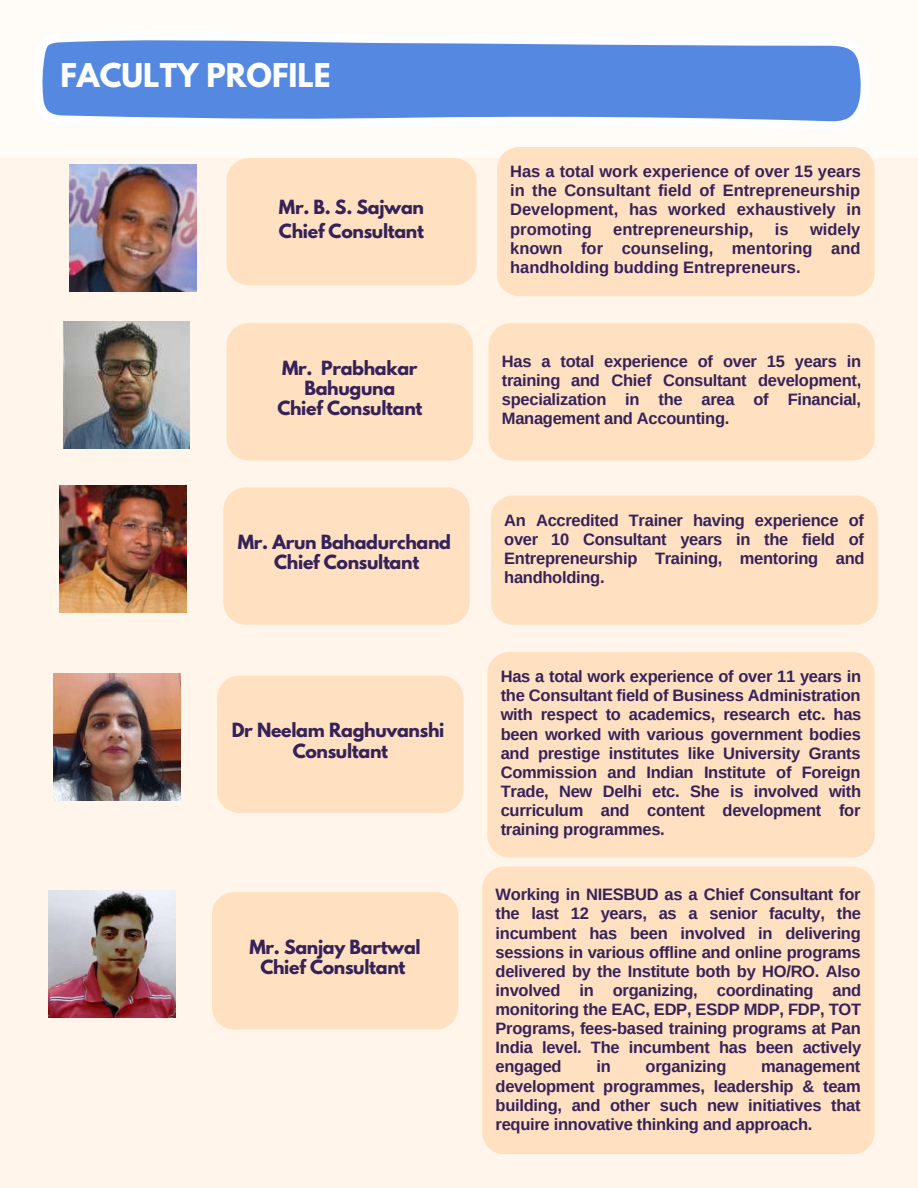
<style>
.page{position:relative;width:918px;height:1188px;background:#fffbf6}
.page>*{position:absolute;margin:0;border:0;box-sizing:border-box;transform-origin:0 0}
.t1{font:700 29.1px "League Spartan";color:#fff}
.t2{font:700 17.4px/20.2px "League Spartan";letter-spacing:-.015em;color:#352259;text-align:center}
.t3{font:700 16.5px/19.2px "Arimo";letter-spacing:-.015em;color:#352259;text-align:justify}
</style>
<div class="page">
<svg style="left:42px;top:40px;width:819px;height:82px;background:#6594e3"></svg>
<div style="left:0;top:158px;width:918px;height:1030px;background:#fff5ea"></div>
<div style="left:226px;top:158px;width:251px;height:127px;background:#ffe1c1;border-radius:22px"></div>
<div style="left:226px;top:323px;width:247px;height:137px;background:#ffe1c1;border-radius:22px"></div>
<div style="left:497px;top:147px;width:378px;height:149px;background:#ffe1c1;border-radius:22px"></div>
<img style="left:69px;top:165px;width:127px;height:127px">
<img style="left:63px;top:321px;width:127px;height:127px">
<div style="left:488px;top:323px;width:387px;height:137px;background:#ffe1c1;border-radius:22px"></div>
<div style="left:223px;top:487px;width:247px;height:137px;background:#ffe1c1;border-radius:22px"></div>
<img style="left:60px;top:486px;width:127px;height:126px">
<div style="left:491px;top:496px;width:387px;height:129px;background:#ffe1c1;border-radius:22px"></div>
<div style="left:217px;top:676px;width:246px;height:137px;background:#ffe1c1;border-radius:22px"></div>
<img style="left:54px;top:674px;width:126px;height:127px">
<div style="left:487px;top:652px;width:388px;height:205px;background:#ffe1c1;border-radius:22px"></div>
<div style="left:212px;top:892px;width:246px;height:137px;background:#ffe1c1;border-radius:22px"></div>
<img style="left:48px;top:890px;width:127px;height:127px">
<div style="left:482px;top:867px;width:393px;height:287px;background:#ffe1c1;border-radius:22px"></div>
<h1 class="t1" style="left:60px;top:60px;width:272px">FACULTY PROFILE</h1>
<p class="t2" style="left:279px;top:198px;width:147px;line-height:23.7px;text-align:left">Mr. B. S. Sajwan<br>Chief Consultant</p>
<p class="t2" style="left:277px;top:360px;width:146px">Mr. Prabhakar<br>Bahuguna<br>Chief Consultant</p>
<p class="t2" style="left:238px;top:534px;width:215px">Mr. Arun Bahadurchand<br>Chief Consultant</p>
<p class="t2" style="left:232px;top:723px;width:214px">Dr Neelam Raghuvanshi<br>Consultant</p>
<p class="t2" style="left:249px;top:939px;width:173px">Mr. Sanjay Bartwal<br>Chief Consultant</p>
<p class="t3" style="left:510px;top:162px;width:352px">Has a total work experience of over 15 years in the Consultant field of Entrepreneurship Development, has worked exhaustively in promoting</p>
<p class="t3" style="left:510px;top:219px;width:352px;text-indent:300px">widely known for counseling, mentoring and handholding budding Entrepreneurs.</p>
<p class="t3" style="left:613px;top:219px;width:142px">entrepreneurship,</p>
<p class="t3" style="left:775px;top:219px;width:15px">is</p>
<p class="t3" style="left:502px;top:352px;width:361px">Has a total experience of over 15 years in training and Chief Consultant development, specialization in the area of Financial, Management and Accounting.</p>
<p class="t3" style="left:504px;top:511px;width:362px">An Accredited Trainer having experience of over 10 Consultant years in the field of Entrepreneurship Training, mentoring and handholding.</p>
<p class="t3" style="left:501px;top:667px;width:362px">Has a total work experience of over 11 years in the Consultant field of Business Administration with respect to academics, research etc. has been worked with various government bodies and prestige institutes like University Grants Commission and Indian Institute of Foreign Trade, New Delhi etc. She is involved with curriculum and content development for training programmes.</p>
<p class="t3" style="left:496px;top:885px;width:367px">Working in NIESBUD as a Chief Consultant for the last 12 years, as a senior faculty, the incumbent has been involved in delivering sessions in various offline and online programs delivered by the Institute both by HO/RO. Also involved in organizing, coordinating and monitoring the EAC, EDP, ESDP MDP, FDP, TOT Programs, fees-based training programs at Pan India level. The incumbent has been actively engaged</p>
<p class="t3" style="left:596px;top:1057px;width:16px">in</p>
<p class="t3" style="left:646px;top:1057px;width:82px">organizing</p>
<p class="t3" style="left:496px;top:1057px;width:367px;text-indent:266px">management development programmes, leadership &amp; team building, and other such new initiatives that require innovative thinking and approach.</p>
</div>
